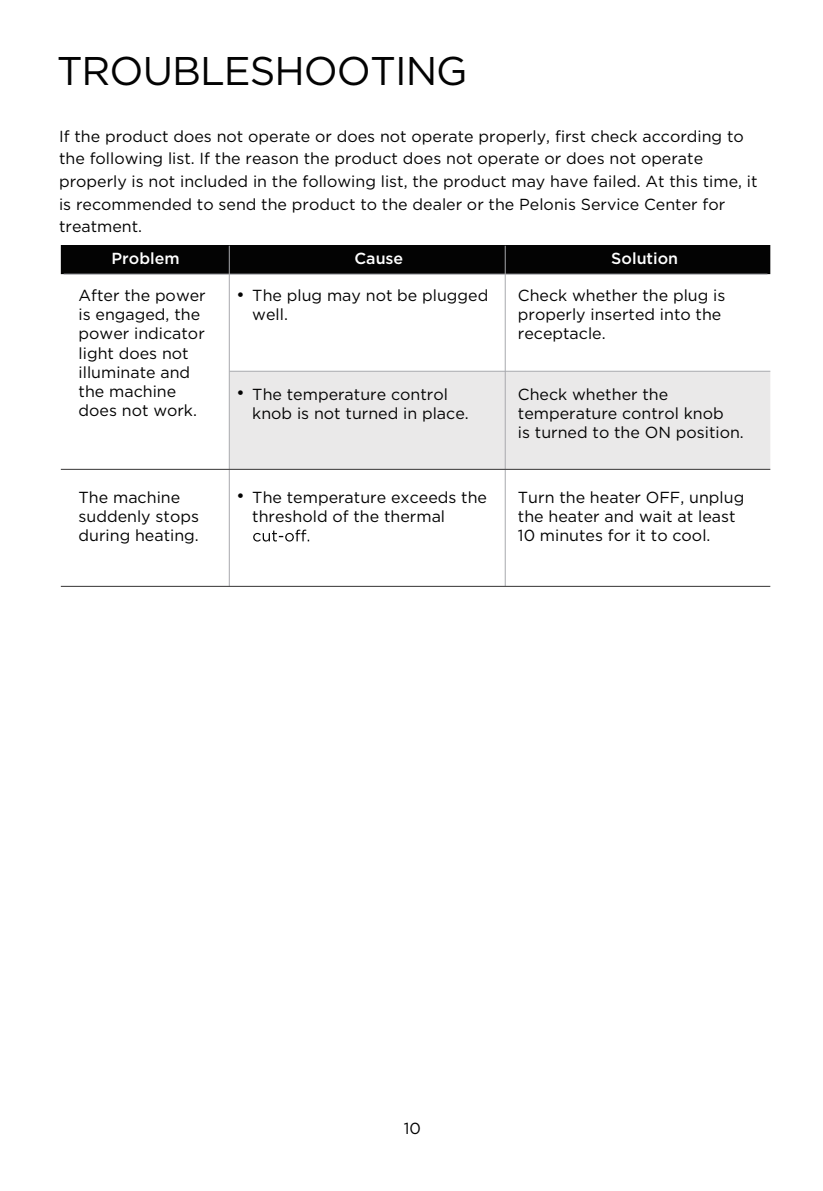
<style>
.page{position:relative;width:823px;height:1191px;background:#fff}
.page>*{position:absolute;margin:0;border:0;box-sizing:border-box;transform-origin:0 0}
.t1{font:40px "Gotham";letter-spacing:-.025em;color:#030303}
.t2{font:16px/19.2px "Gotham";color:#030303}
.t3{font:500 16px "Gotham";color:#fff}
.t4{font:300 6.2px "Adobe Song Std";color:#030303}
</style>
<div class="page">
<div style="left:61px;top:245px;width:708px;height:29px;background:#030303"></div>
<div style="left:230px;top:372px;width:539px;height:97px;background:#eae9e9"></div>
<hr style="left:229px;top:371px;width:540px;height:1px;background:#a8a9ad">
<hr style="left:64px;top:274px;width:703px;height:1px;background:#a8a9ad">
<hr style="left:229px;top:246px;width:1px;height:340px;background:#a8a9ad">
<hr style="left:504px;top:246px;width:1px;height:340px;background:#a8a9ad">
<hr style="left:61px;top:469px;width:708px;height:1px;background:#4c4b4b">
<hr style="left:61px;top:586px;width:708px;height:1px;background:#4c4b4b">
<svg style="left:253px;top:529px;width:56px;height:12px"></svg>
<h1 class="t1" style="left:57px;top:45px;width:412px">TROUBLESHOOTING</h1>
<p class="t2" style="left:59px;top:124px;width:699px;line-height:22.6px">If the product does not operate or does not operate properly, first check according to the following list. If the reason the product does not operate or does not operate properly is not included in the following list, the product may have failed. At this time, it is recommended to send the product to the dealer or the Pelonis Service Center for treatment.</p>
<p class="t3" style="left:111px;top:248px;width:69px">Problem</p>
<p class="t3" style="left:354px;top:248px;width:50px">Cause</p>
<p class="t3" style="left:611px;top:248px;width:68px">Solution</p>
<p class="t4" style="left:237px;top:292px;width:8px">●</p>
<p class="t2" style="left:79px;top:285px;width:129px">After the power is engaged, the power indicator light does not illuminate and the machine does not work.</p>
<p class="t2" style="left:252px;top:285px;width:237px">The plug may not be plugged well.</p>
<p class="t2" style="left:517px;top:285px;width:209px">Check whether the plug is properly inserted into the receptacle.</p>
<p class="t2" style="left:252px;top:384px;width:218px">The temperature control knob is not turned in place.</p>
<p class="t2" style="left:517px;top:384px;width:227px">Check whether the temperature control knob<br>is turned to the ON position.</p>
<p class="t4" style="left:237px;top:390px;width:8px">●</p>
<p class="t2" style="left:79px;top:487px;width:122px">The machine suddenly stops during heating.</p>
<p class="t2" style="left:252px;top:487px;width:236px;text-indent:-15px"><sup>●</sup> The temperature exceeds the threshold of the thermal</p>
<p class="t2" style="left:517px;top:487px;width:228px">Turn the heater OFF, unplug the heater and wait at least<br>10 minutes for it to cool.</p>
<p class="t2" style="left:403px;top:1118px;width:19px">10</p>
</div>
